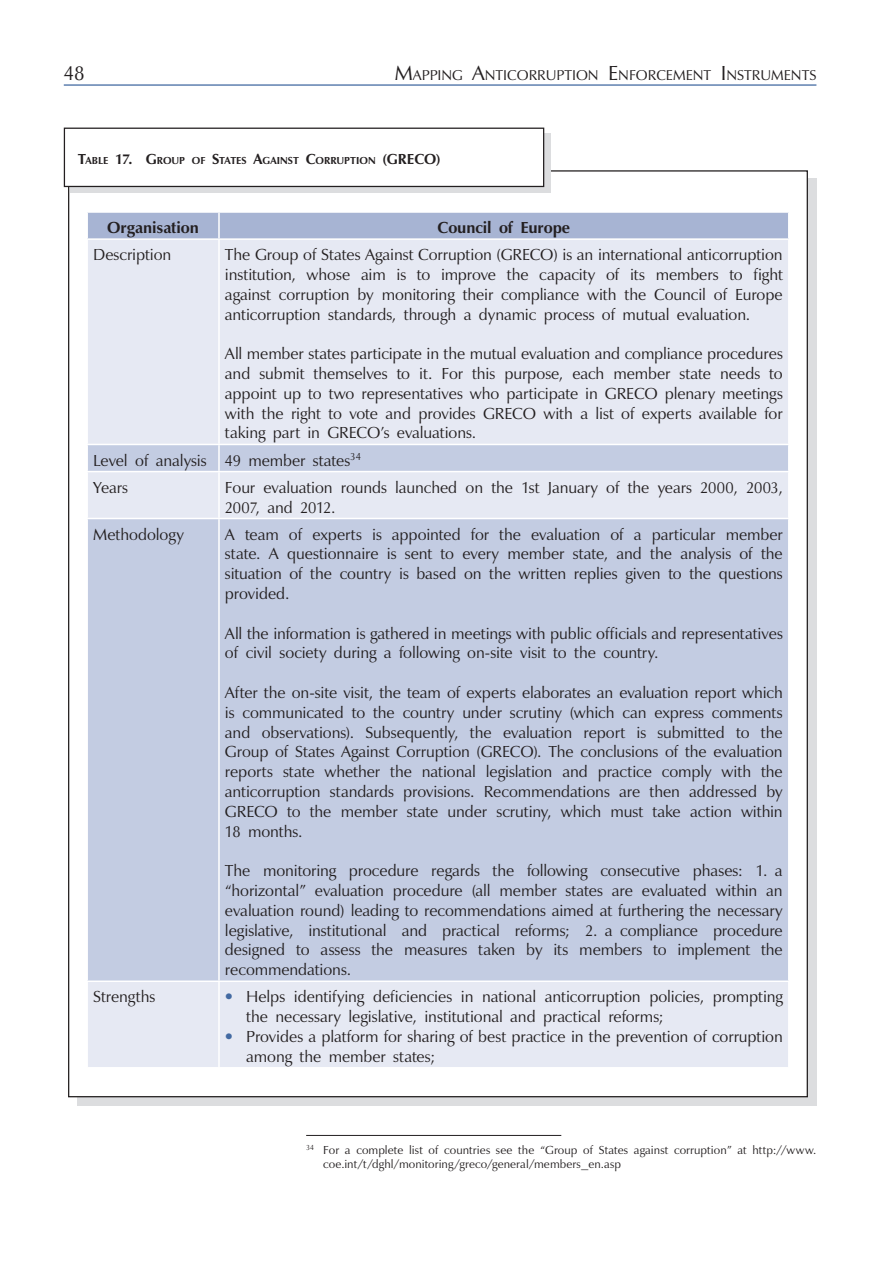
<style>
.page{position:relative;width:893px;height:1263px;background:#fff}
.page>*{position:absolute;margin:0;border:0;box-sizing:border-box;transform-origin:0 0}
.t1{font:21px "Opal CYR";color:#231f20}
.t2{font:16.5px/19.8px "Opal CYR";letter-spacing:-.005em;color:#231f20;text-align:justify}
.t3{font:700 16.5px "Opal CYR";letter-spacing:-.005em;color:#231f20}
.t4{font:700 15px "Opal CYR";color:#231f20}
.t5{font:14.7px "Opal CYR";color:#231f20}
.t6{font:12px/14.1px "Opal CYR";letter-spacing:.01em;color:#231f20}
.t7{font:700 10.5px "Opal CYR";color:#231f20}
.s1{font-size:21px}
.s2{font-size:15px}
.s3{font-weight:700;color:#436aa2}
</style>
<div class="page">
<hr style="left:64px;top:84px;width:752px;height:2px;background:#436aa2">
<svg style="left:391px;top:84px;width:210px;height:1px"></svg>
<svg style="left:607px;top:84px;width:210px;height:1px"></svg>
<div style="left:77px;top:179px;width:739px;height:927px;background:#dcdddf"></div>
<div style="left:69px;top:171px;width:738px;height:926px;background:#fff"></div>
<svg style="left:70px;top:133px;width:481px;height:60px;background:#d8d8da"></svg>
<div style="left:64px;top:128px;width:480px;height:58px;background:#fff"></div>
<div style="left:64px;top:128px;width:480px;height:59px;border:1px solid #231f20"></div>
<div style="left:88px;top:240px;width:700px;height:204px;background:#e6e9f3"></div>
<svg style="left:88px;top:445px;width:700px;height:535px;background:#c6cee3"></svg>
<div style="left:88px;top:982px;width:700px;height:85px;background:#e6e9f3"></div>
<div style="left:87px;top:212px;width:702px;height:26px;background:#a7b4d3"></div>
<hr style="left:218px;top:240px;width:2px;height:204px;background:#fff">
<hr style="left:218px;top:445px;width:2px;height:26px;background:#fff">
<hr style="left:86px;top:471px;width:133px;height:1px;background:#fff">
<hr style="left:219px;top:471px;width:570px;height:1px;background:#fff">
<hr style="left:218px;top:472px;width:2px;height:46px;background:#fff">
<hr style="left:86px;top:518px;width:133px;height:1px;background:#fff">
<hr style="left:219px;top:518px;width:570px;height:1px;background:#fff">
<hr style="left:218px;top:519px;width:2px;height:461px;background:#fff">
<hr style="left:218px;top:982px;width:2px;height:85px;background:#fff">
<hr style="left:306px;top:1135px;width:255px;height:1px;background:#231f20">
<p class="t1" style="left:64px;top:61px;width:22px">48</p>
<p class="t5" style="left:395px;top:67px;width:281px"><span class="s1">M</span>APPING <span class="s1">A</span>NTICORRUPTION <span class="s1">E</span>NFORCEME</p>
<p class="t5" style="left:693px;top:67px;width:125px">NT <span class="s1">I</span> NSTRUMENTS</p>
<p class="t7" style="left:78px;top:155px;width:320px"><span class="s2">Т</span>АBLE <span class="s2">17. G</span>ROUP OF <span class="s2">S</span>TATES <span class="s2">A</span>GAINST <span class="s2">C</span>ORRUPTION <span class="s2">(GRECO</span></p>
<p class="t4" style="left:436px;top:150px;width:6px">)</p>
<p class="t3" style="left:107px;top:218px;width:93px">Organisation</p>
<p class="t3" style="left:438px;top:218px;width:134px">Council of Europe</p>
<p class="t2" style="left:93px;top:245px;width:80px">Description</p>
<p class="t2" style="left:225px;top:245px;width:559px">The Group of States Against Corruption (GRECO) is an international anticorruption institution, whose aim is to improve the capacity of its members to fight against corruption by monitoring their compliance with the Council of Europe anticorruption standards, through a dynamic process of mutual evaluation.</p>
<p class="t2" style="left:225px;top:344px;width:559px">All member states participate in the mutual evaluation and compliance procedures and submit themselves to it. For this purpose, each member state needs to appoint up to two representatives who participate in GRECO plenary meetings with the right to vote and provides GRECO with a list of experts available for taking part in GRECO’s evaluations.</p>
<p class="t2" style="left:93px;top:447px;width:269px;line-height:27.2px">Level of analysis 49 member states<sup>34<br></sup>Years</p>
<p class="t2" style="left:225px;top:478px;width:559px">Four evaluation rounds launched on the 1st January of the years 2000, 2003,<br>2007, and 2012.</p>
<p class="t2" style="left:93px;top:525px;width:92px">Methodology</p>
<p class="t2" style="left:225px;top:525px;width:559px">A team of experts is appointed for the evaluation of a particular member state. A questionnaire is sent to every member state, and the analysis of the situation of the country is based on the written replies given to the questions provided.</p>
<p class="t2" style="left:225px;top:624px;width:559px">All the information is gathered in meetings with public officials and representatives of civil society during a following on-site visit to the country.</p>
<p class="t2" style="left:225px;top:683px;width:559px">After the on-site visit, the team of experts elaborates an evaluation report which is communicated to the country under scrutiny (which can express comments and observations). Subsequently, the evaluation report is submitted to the Group of States Against Corruption (GRECO). The conclusions of the evaluation reports state whether the national legislation and practice comply with the anticorruption standards provisions. Recommendations are then addressed by GRECO to the member state under scrutiny, which must take action within 18 months.</p>
<p class="t2" style="left:225px;top:861px;width:559px">The monitoring procedure regards the following consecutive phases: 1. a “horizontal” evaluation procedure (all member states are evaluated within an evaluation round) leading to recommendations aimed at furthering the necessary legislative, institutional and practical reforms; 2. a compliance procedure designed to assess the measures taken by its members to implement the recommendations.</p>
<p class="t2" style="left:93px;top:987px;width:64px">Strengths</p>
<p class="t2" style="left:246px;top:987px;width:538px;text-indent:-21px"><span class="s3">•</span> Helps identifying deficiencies in national anticorruption policies, prompting the necessary legislative, institutional and practical reforms;</p>
<p class="t2" style="left:246px;top:1027px;width:538px;text-indent:-21px"><span class="s3">•</span> Provides a platform for sharing of best practice in the prevention of corruption among the member states;</p>
<p class="t6" style="left:323px;top:1143px;width:495px;text-indent:-17px"><sup>34</sup> For a complete list of countries see the “Group of States against corruption” at http://www. coe.int/t/dghl/monitoring/greco/general/members_en.asp</p>
</div>
